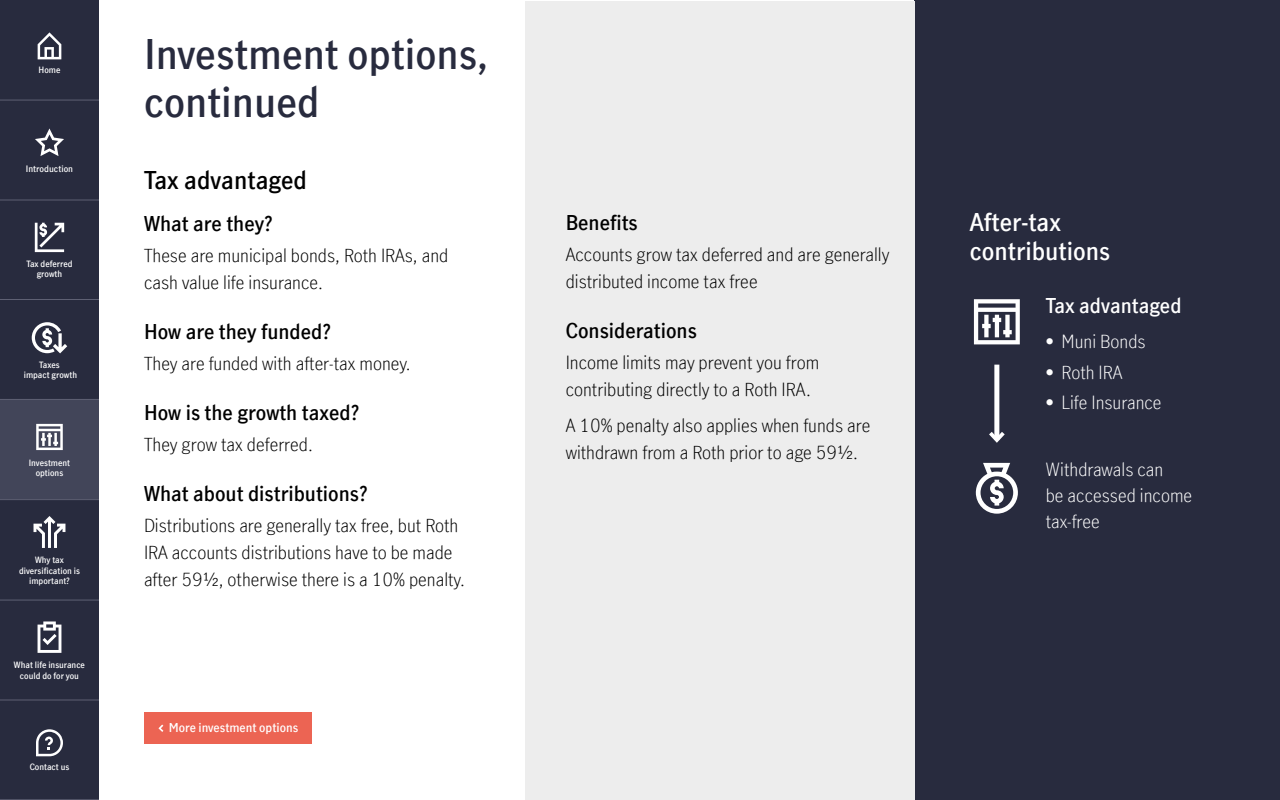
<style>
.page{position:relative;width:1280px;height:800px;background:#fff}
.page>*{position:absolute;margin:0;border:0;box-sizing:border-box;transform-origin:0 0}
.page_head{font:600 40px/48px "Manulife JH Sans Optimized";color:#282b3e}
.t1{font:600 24px/28.8px "Manulife JH Sans Optimized";color:#fff}
.t2{font:600 24px "Manulife JH Sans Optimized";color:#000}
.t3{font:600 20px "Manulife JH Sans Optimized";color:#000}
.t4{font:600 20px "Manulife JH Sans Optimized";color:#fff}
.t5{font:300 18px/27px "Manulife JH Sans Optimized";color:#000}
.t6{font:300 18px/26px "Manulife JH Sans Optimized";color:#fff}
.t7{font:600 12px "Manulife JH Sans Optimized";color:#fff}
.t8{font:600 8.7px "Manulife JH Sans Optimized";color:#fff}
.t9{font:600 8.5px/10.2px "Manulife JH Sans Optimized";color:#fff;text-align:center}
</style>
<div class="page">
<div style="left:0;top:0;width:99px;height:800px;background:#282b3e"></div>
<div style="left:914px;top:0;width:366px;height:800px;background:#282b3e"></div>
<div style="left:994px;top:365px;width:5px;height:75px;background:#fff"></div>
<svg style="left:989px;top:428px;width:16px;height:15px"></svg>
<div style="left:525px;top:1px;width:389px;height:799px;background:#ededed"></div>
<div style="left:144px;top:712px;width:168px;height:31px;background:#ec6453"></div>
<svg style="left:158px;top:725px;width:5px;height:7px"></svg>
<svg style="left:974px;top:299px;width:46px;height:45px"></svg>
<svg style="left:976px;top:463px;width:42px;height:51px"></svg>
<div style="left:0;top:399px;width:99px;height:100px;background:#424559"></div>
<hr style="left:0;top:100px;width:99px;height:1px;background:#5e6073">
<hr style="left:0;top:299px;width:99px;height:1px;background:#5e6073">
<hr style="left:0;top:200px;width:99px;height:1px;background:#5e6073">
<hr style="left:0;top:600px;width:99px;height:1px;background:#5e6073">
<hr style="left:0;top:499px;width:99px;height:1px;background:#5e6073">
<hr style="left:0;top:399px;width:99px;height:1px;background:#5e6073">
<hr style="left:0;top:700px;width:99px;height:1px;background:#5e6073">
<hr style="left:0;top:799px;width:99px;height:1px;background:#5e6073">
<svg style="left:36px;top:729px;width:27px;height:27px"></svg>
<svg style="left:38px;top:32px;width:23px;height:27px"></svg>
<svg style="left:35px;top:128px;width:29px;height:28px"></svg>
<svg style="left:35px;top:223px;width:29px;height:29px"></svg>
<svg style="left:36px;top:424px;width:27px;height:26px"></svg>
<svg style="left:34px;top:516px;width:31px;height:32px"></svg>
<svg style="left:32px;top:322px;width:35px;height:31px"></svg>
<svg style="left:38px;top:621px;width:23px;height:32px"></svg>
<p class="t9" style="left:39px;top:65px;width:23px">Home</p>
<p class="t8" style="left:26px;top:162px;width:49px">Introduction</p>
<p class="t9" style="left:26px;top:258px;width:48px">Tax deferred growth</p>
<p class="t9" style="left:24px;top:359px;width:55px">Taxes<br>impact growth</p>
<p class="t9" style="left:29px;top:457px;width:43px">Investment options</p>
<p class="t9" style="left:19px;top:555px;width:62px">Why tax diversification is important?</p>
<p class="t9" style="left:14px;top:660px;width:73px">What life insurance could do for you</p>
<p class="t9" style="left:30px;top:761px;width:41px">Contact us</p>
<p class="page_head" style="left:144px;top:29px;width:346px">Investment options, continued</p>
<p class="t2" style="left:144px;top:164px;width:165px">Tax advantaged</p>
<p class="t3" style="left:144px;top:210px;width:130px">What are they?</p>
<p class="t5" style="left:144px;top:242px;width:306px">These are municipal bonds, Roth IRAs, and cash value life insurance.</p>
<p class="t3" style="left:144px;top:318px;width:189px">How are they funded?</p>
<p class="t5" style="left:144px;top:350px;width:268px">They are funded with after-tax money.</p>
<p class="t3" style="left:144px;top:399px;width:217px">How is the growth taxed?</p>
<p class="t5" style="left:144px;top:431px;width:170px">They grow tax deferred.</p>
<p class="t3" style="left:144px;top:480px;width:225px">What about distributions?</p>
<p class="t5" style="left:144px;top:512px;width:322px">Distributions are generally tax free, but Roth<br>IRA accounts distributions have to be made after 59½, otherwise there is a 10% penalty.</p>
<p class="t7" style="left:169px;top:719px;width:131px">More investment options</p>
<p class="t3" style="left:566px;top:209px;width:74px">Benefits</p>
<p class="t5" style="left:566px;top:241px;width:325px">Accounts grow tax deferred and are generally distributed income tax free</p>
<p class="t3" style="left:566px;top:317px;width:133px">Considerations</p>
<p class="t5" style="left:566px;top:349px;width:255px">Income limits may prevent you from contributing directly to a Roth IRA.</p>
<p class="t5" style="left:566px;top:412px;width:306px">A 10% penalty also applies when funds are withdrawn from a Roth prior to age 59½.</p>
<p class="t1" style="left:970px;top:207px;width:142px">After-tax contributions</p>
<p class="t4" style="left:1046px;top:292px;width:137px">Tax advantaged</p>
<p class="t6" style="left:1046px;top:328px;width:102px">• Muni Bonds</p>
<p class="t6" style="left:1046px;top:359px;width:78px">• Roth IRA</p>
<p class="t6" style="left:1046px;top:389px;width:117px">• Life Insurance</p>
<p class="t6" style="left:1046px;top:456px;width:148px">Withdrawals can<br>be accessed income tax-free</p>
</div>
